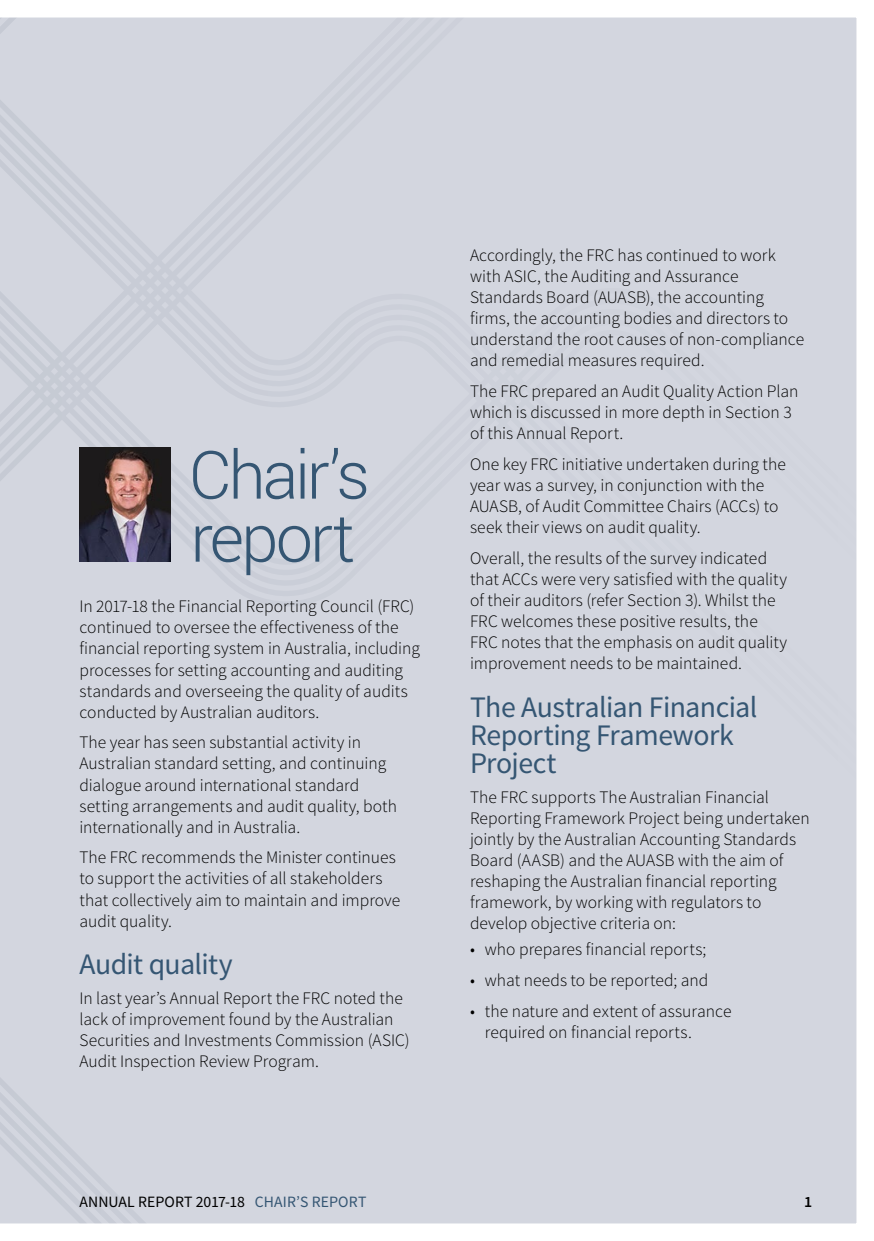
<style>
.page{position:relative;width:874px;height:1241px;background:#fff}
.page>*{position:absolute;margin:0;border:0;box-sizing:border-box;transform-origin:0 0}
.Heading_1{font:300 66.5px/63px "Roboto";letter-spacing:-.045em;color:#355673}
.Heading_2{font:29.75px/28px "Source Sans Pro";letter-spacing:-.02em;color:#355673}
.normal{font:300 17.5px/21px "Source Sans Pro";color:#000}
.t1{font:15.75px "Source Sans Pro";letter-spacing:.005em;color:#000}
.t2{font:600 15.75px "Source Sans Pro";color:#000}
.s1{color:#355673}
</style>
<div class="page">
<div style="left:0;top:17px;width:857px;height:1207px;background:#d3d6df"></div>
<p class="Heading_1" style="left:189px;top:441px;width:182px">Chair’s report</p>
<p class="normal" style="left:79px;top:596px;width:342px">In 2017-18 the Financial Reporting Council (FRC) continued to oversee the effectiveness of the financial reporting system in Australia, including processes for setting accounting and auditing standards and overseeing the quality of audits conducted by Australian auditors.</p>
<p class="normal" style="left:79px;top:732px;width:319px">The year has seen substantial activity in Australian standard setting, and continuing dialogue around international standard setting arrangements and audit quality, both internationally and in Australia.</p>
<p class="normal" style="left:79px;top:847px;width:322px">The FRC recommends the Minister continues to support the activities of all stakeholders that collectively aim to maintain and improve audit quality.</p>
<p class="Heading_2" style="left:79px;top:950px;width:155px">Audit quality</p>
<p class="normal" style="left:79px;top:987px;width:331px">In last year’s Annual Report the FRC noted the lack of improvement found by the Australian Securities and Investments Commission (ASIC)<br>Audit Inspection Review Program.</p>
<p class="normal" style="left:470px;top:245px;width:335px">Accordingly, the FRC has continued to work with ASIC, the Auditing and Assurance Standards Board (AUASB), the accounting firms, the accounting bodies and directors to understand the root causes of non-compliance and remedial measures required.</p>
<p class="normal" style="left:470px;top:381px;width:330px">The FRC prepared an Audit Quality Action Plan which is discussed in more depth in Section 3 of this Annual Report.</p>
<p class="normal" style="left:470px;top:454px;width:317px">One key FRC initiative undertaken during the year was a survey, in conjunction with the AUASB, of Audit Committee Chairs (ACCs) to seek their views on audit quality.</p>
<p class="normal" style="left:470px;top:548px;width:318px">Overall, the results of the survey indicated that ACCs were very satisfied with the quality of their auditors (refer Section 3). Whilst the FRC welcomes these positive results, the FRC notes that the emphasis on audit quality improvement needs to be maintained.</p>
<p class="Heading_2" style="left:470px;top:693px;width:289px">The Australian Financial<br>Reporting Framework<br>Project</p>
<p class="normal" style="left:470px;top:786px;width:341px">The FRC supports The Australian Financial Reporting Framework Project being undertaken jointly by the Australian Accounting Standards Board (AASB) and the AUASB with the aim of reshaping the Australian financial reporting framework, by working with regulators to develop objective criteria on:</p>
<p class="normal" style="left:470px;top:938px;width:238px">• who prepares financial reports;</p>
<p class="normal" style="left:470px;top:969px;width:240px">• what needs to be reported; and</p>
<p class="normal" style="left:484px;top:1000px;width:248px;text-indent:-15px">• the nature and extent of assurance required on financial reports.</p>
<p class="t1" style="left:79px;top:1191px;width:288px">ANNUAL REPORT 2017-18 <span class="s1">CHAIR’S REPORT</span></p>
<p class="t2" style="left:803px;top:1191px;width:10px">1</p>
</div>
